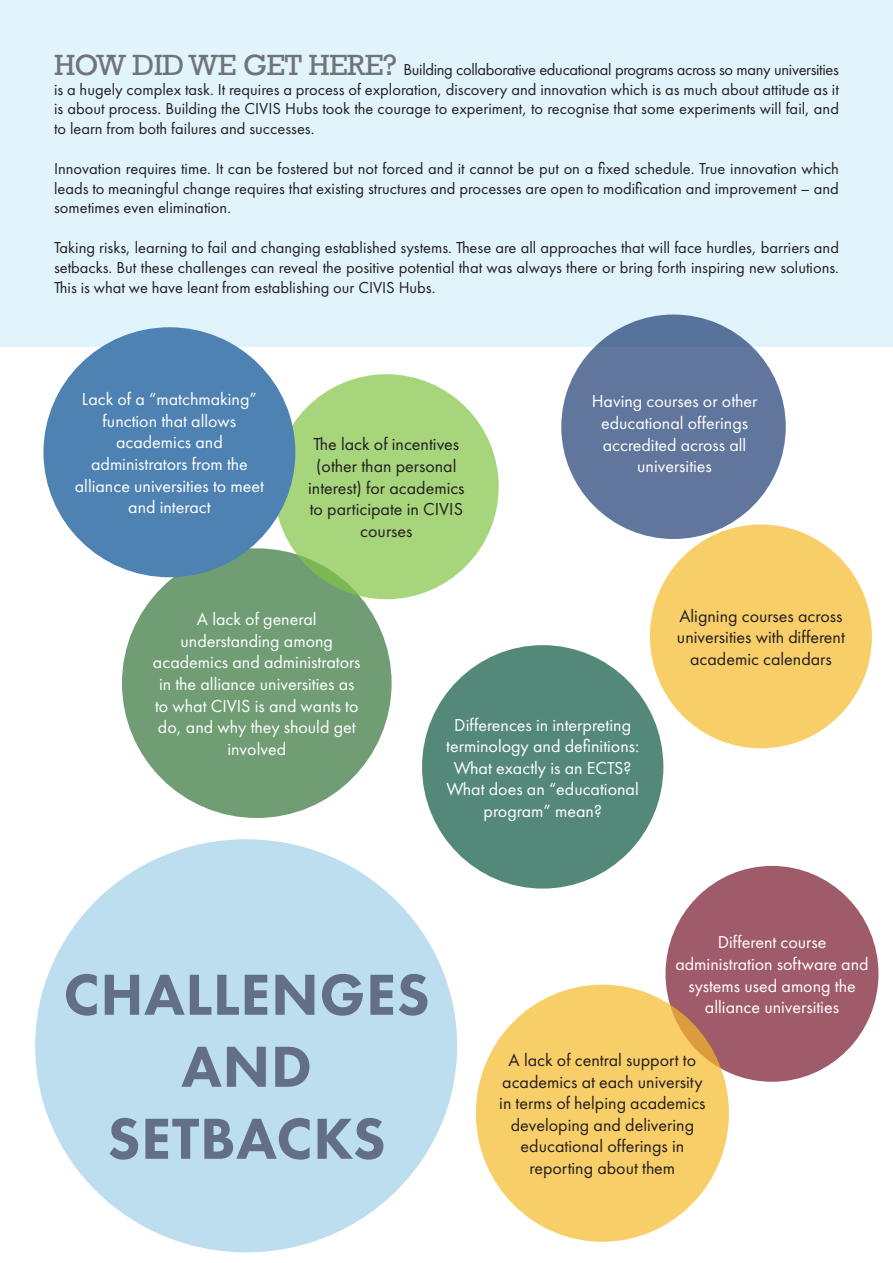
<style>
.page{position:relative;width:893px;height:1263px;background:#fff}
.page>*{position:absolute;margin:0;border:0;box-sizing:border-box;transform-origin:0 0}
.t1{font:800 60px/72px "Futura PT";letter-spacing:.01em;color:#636f87;text-align:center}
.t2{font:18px/21.6px "Futura PT";color:#fff;text-align:center}
.t3{font:18px/21.6px "Futura PT";color:#231f20;text-align:center}
.t4{font:16.5px/19.8px "Futura PT";color:#231f20;text-align:justify}
.s1{font-family:"Rockwell";font-size:30px;color:#717477}
</style>
<div class="page">
<div style="left:0;top:0;width:893px;height:346px;background:#e1f4fc"></div>
<div style="left:122px;top:548px;width:270px;height:270px;background:#709d74;border-radius:50%"></div>
<div style="left:35px;top:839px;width:422px;height:413px;background:#bddeef;border-radius:50%"></div>
<div style="left:561px;top:314px;width:225px;height:225px;background:#60769c;border-radius:50%"></div>
<div style="left:274px;top:374px;width:225px;height:225px;background:#a6d57c;border-radius:50%"></div>
<div style="left:650px;top:524px;width:222px;height:224px;background:#f8ce69;border-radius:50%"></div>
<div style="left:422px;top:645px;width:241px;height:243px;background:#54897a;border-radius:50%"></div>
<div style="left:665px;top:866px;width:213px;height:216px;background:#a05b6b;border-radius:50%"></div>
<div style="left:476px;top:985px;width:253px;height:257px;background:#f8ce69;border-radius:50%"></div>
<div style="left:43px;top:327px;width:252px;height:250px;background:#4e82b3;border-radius:50%"></div>
<p class="t4" style="left:54px;top:59px;width:786px"><span class="s1">HOW DID WE GET HERE?</span> Building collaborative educational programs across so many universities is a hugely complex task. It requires a process of exploration, discovery and innovation which is as much about attitude as it is about process. Building the CIVIS Hubs took the courage to experiment, to recognise that some experiments will fail, and to learn from both failures and successes.</p>
<p class="t4" style="left:54px;top:158px;width:786px">Innovation requires time. It can be fostered but not forced and it cannot be put on a fixed schedule. True innovation which leads to meaningful change requires that existing structures and processes are open to modification and improvement – and sometimes even elimination.</p>
<p class="t4" style="left:54px;top:238px;width:787px">Taking risks, learning to fail and changing established systems. These are all approaches that will face hurdles, barriers and setbacks. But these challenges can reveal the positive potential that was always there or bring forth inspiring new solutions.<br>This is what we have leant from establishing our CIVIS Hubs.</p>
<p class="t2" style="left:82px;top:388px;width:177px">Lack of a “matchmaking” function that allows</p>
<p class="t2" style="left:116px;top:431px;width:108px">academics and</p>
<p class="t2" style="left:75px;top:453px;width:191px">administrators from the alliance universities to meet and interact</p>
<p class="t3" style="left:313px;top:433px;width:147px;text-align:left">The lack of incentives (other than personal</p>
<p class="t3" style="left:308px;top:477px;width:158px">interest) for academics to participate in CIVIS courses</p>
<p class="t2" style="left:592px;top:391px;width:167px">Having courses or other educational offerings accredited across all universities</p>
<p class="t2" style="left:197px;top:608px;width:121px">A lack of general</p>
<p class="t2" style="left:181px;top:630px;width:154px">understanding among</p>
<p class="t2" style="left:153px;top:651px;width:209px">academics and administrators in the alliance universities as to what CIVIS is and wants to do, and why they should get involved</p>
<p class="t2" style="left:446px;top:714px;width:195px">Differences in interpreting terminology and definitions:<br>What exactly is an ECTS?<br>What does an “educational program” mean?</p>
<p class="t3" style="left:677px;top:605px;width:169px">Aligning courses across universities with different academic calendars</p>
<p class="t1" style="left:63px;top:958px;width:368px">CHALLENGES<br>AND</p>
<p class="t1" style="left:107px;top:1102px;width:280px">SETBACKS</p>
<p class="t2" style="left:718px;top:931px;width:110px">Different course</p>
<p class="t2" style="left:675px;top:953px;width:195px">administration software and systems used among the alliance universities</p>
<p class="t3" style="left:499px;top:1049px;width:208px">A lack of central support to academics at each university in terms of helping academics developing and delivering</p>
<p class="t3" style="left:521px;top:1135px;width:165px">educational offerings in</p>
<p class="t3" style="left:529px;top:1157px;width:147px">reporting about them</p>
</div>
